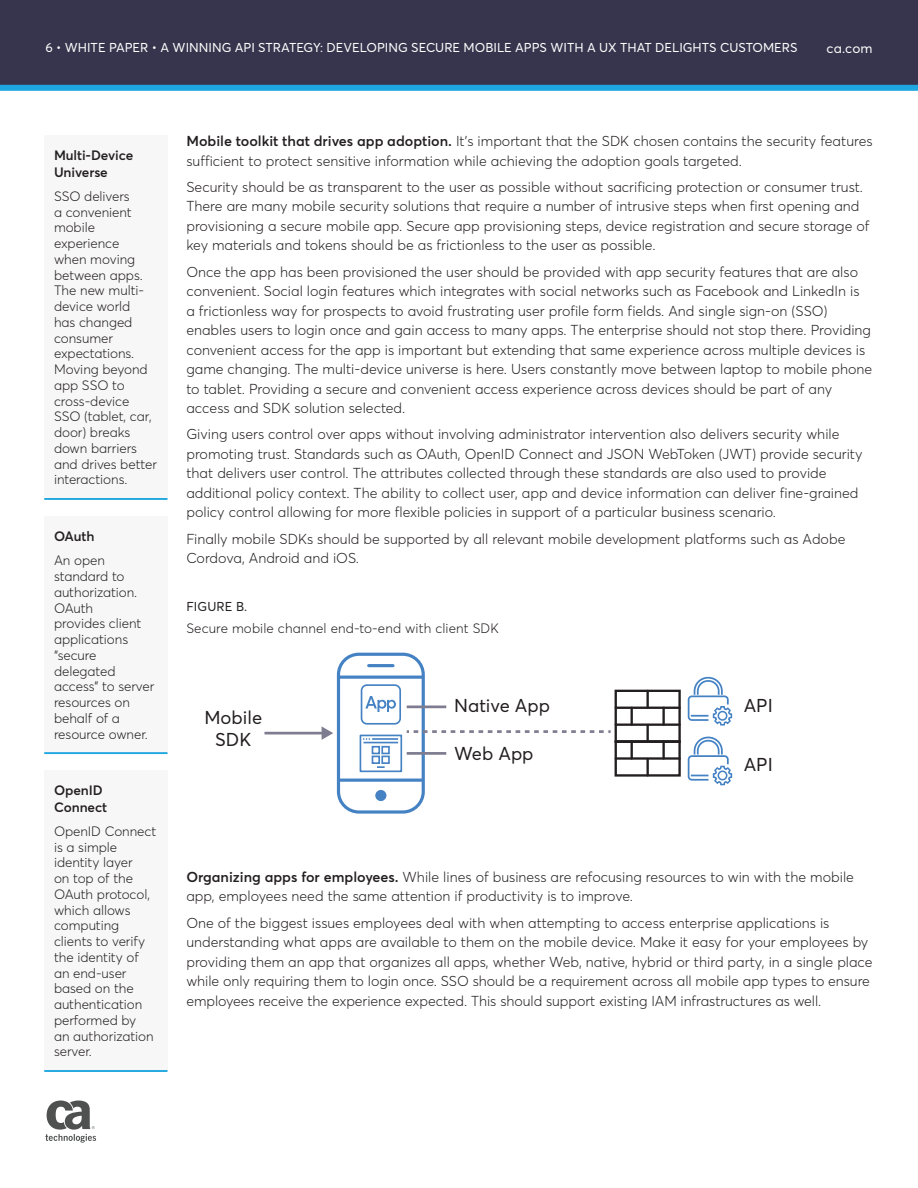
<style>
.page{position:relative;width:918px;height:1188px;background:#fff}
.page>*{position:absolute;margin:0;border:0;box-sizing:border-box;transform-origin:0 0}
.t1{font:18.45px/22px "Averta";color:#231f20;text-align:center}
.Body_Copy{font:300 14.25px/19.5px "Averta";color:#231f20}
.Sidebar_Body{font:300 13.5px/15.8px "Averta";letter-spacing:-.005em;color:#231f20}
.Figure_Body{font:300 13.5px "Averta";letter-spacing:.005em;color:#231f20}
.Sidebar_Header{font:600 13.5px/16.5px "Averta";letter-spacing:-.005em;color:#231f20}
.t2{font:13.5px "Averta";color:#fff}
.Page_Eyebrow{font:12.75px "Averta";color:#fff}
.Figure_Header{font:12.75px "Averta";letter-spacing:.005em;color:#231f20}
.s1{font-weight:600}
</style>
<div class="page">
<svg style="left:0;top:0;width:918px;height:91px;background:#353c56"></svg>
<svg style="left:45px;top:1101px;width:51px;height:42px"></svg>
<div style="left:375px;top:790px;width:11px;height:11px;background:#4582c3;border-radius:50%"></div>
<div style="left:337px;top:653px;width:88px;height:161px;border:3px solid #4582c3;border-radius:20px"></div>
<hr style="left:340px;top:779px;width:82px;height:3px;background:#4582c3">
<hr style="left:340px;top:676px;width:82px;height:3px;background:#4582c3">
<hr style="left:369px;top:664px;width:24px;height:3px;background:#4582c3">
<hr style="left:264px;top:732px;width:60px;height:2px;background:#7e7c90">
<svg style="left:322px;top:726px;width:11px;height:14px"></svg>
<hr style="left:407px;top:706px;width:39px;height:2px;background:#7e7c90">
<hr style="left:407px;top:752px;width:39px;height:3px;background:#7e7c90">
<svg style="left:407px;top:730px;width:204px;height:3px"></svg>
<div style="left:360px;top:735px;width:42px;height:37px;border:2px solid #4582c3"></div>
<hr style="left:364px;top:742px;width:34px;height:1px;background:#4582c3">
<svg style="left:363px;top:738px;width:7px;height:2px"></svg>
<div style="left:372px;top:746px;width:8px;height:8px;border:2px solid #4582c3"></div>
<div style="left:381px;top:746px;width:9px;height:8px;border:2px solid #4582c3"></div>
<div style="left:372px;top:756px;width:8px;height:8px;border:2px solid #4582c3"></div>
<div style="left:381px;top:756px;width:9px;height:8px;border:2px solid #4582c3"></div>
<svg style="left:377px;top:766px;width:8px;height:2px"></svg>
<hr style="left:372px;top:738px;width:26px;height:2px;background:#4582c3">
<svg style="left:365px;top:696px;width:31px;height:16px"></svg>
<div style="left:361px;top:684px;width:40px;height:41px;border:2px solid #4582c3;border-radius:5px"></div>
<div style="left:615px;top:690px;width:66px;height:53px;border:2px solid #231f20"></div>
<hr style="left:616px;top:707px;width:64px;height:2px;background:#231f20">
<hr style="left:646px;top:691px;width:3px;height:17px;background:#231f20">
<hr style="left:662px;top:708px;width:3px;height:17px;background:#231f20">
<svg style="left:631px;top:709px;width:2px;height:14px"></svg>
<hr style="left:646px;top:725px;width:3px;height:17px;background:#231f20">
<hr style="left:616px;top:723px;width:64px;height:3px;background:#231f20">
<div style="left:615px;top:740px;width:66px;height:37px;border:2px solid #231f20"></div>
<hr style="left:616px;top:740px;width:64px;height:3px;background:#231f20">
<hr style="left:662px;top:742px;width:3px;height:17px;background:#231f20">
<svg style="left:631px;top:743px;width:2px;height:14px"></svg>
<hr style="left:646px;top:759px;width:3px;height:16px;background:#231f20">
<hr style="left:616px;top:757px;width:64px;height:3px;background:#231f20">
<svg style="left:687px;top:676px;width:46px;height:50px"></svg>
<svg style="left:687px;top:736px;width:46px;height:50px"></svg>
<div style="left:44px;top:135px;width:123px;height:364px;background:#f7f7f8"></div>
<hr style="left:44px;top:498px;width:123px;height:2px;background:#1da6df">
<div style="left:44px;top:516px;width:123px;height:237px;background:#f7f7f8"></div>
<hr style="left:44px;top:752px;width:123px;height:2px;background:#1da6df">
<div style="left:44px;top:770px;width:123px;height:301px;background:#f7f7f8"></div>
<hr style="left:44px;top:1070px;width:123px;height:2px;background:#1da6df">
<p class="Page_Eyebrow" style="left:45px;top:40px;width:754px">6 • WHITE PAPER • A WINNING API STRATEGY: DEVELOPING SECURE MOBILE APPS WITH A UX THAT DELIGHTS CUSTOMERS</p>
<p class="t2" style="left:827px;top:40px;width:48px">ca.com</p>
<p class="Sidebar_Header" style="left:54px;top:147px;width:81px">Multi-Device<br>Universe</p>
<p class="Sidebar_Body" style="left:54px;top:188px;width:105px">SSO delivers<br>a convenient mobile experience<br>when moving between apps.<br>The new multi&shy;device world<br>has changed consumer expectations.<br>Moving beyond app SSO to cross-device<br>SSO (tablet, car, door) breaks down barriers and drives better interactions.</p>
<p class="Sidebar_Header" style="left:54px;top:528px;width:42px">OAuth</p>
<p class="Sidebar_Body" style="left:54px;top:553px;width:102px">An open standard to authorization.<br>OAuth<br>provides client applications “secure delegated access” to server resources on behalf of a resource owner.</p>
<p class="Sidebar_Header" style="left:54px;top:782px;width:55px">OpenID<br>Connect</p>
<p class="Sidebar_Body" style="left:54px;top:823px;width:104px">OpenID Connect is a simple identity layer<br>on top of the<br>OAuth protocol, which allows computing clients to verify the identity of an end-user based on the authentication performed by<br>an authorization server.</p>
<p class="Body_Copy" style="left:186px;top:131px;width:688px"><span class="s1">Mobile toolkit that drives app adoption.</span> It’s important that the SDK chosen contains the security features sufficient to protect sensitive information while achieving the adoption goals targeted.</p>
<p class="Body_Copy" style="left:186px;top:177px;width:685px">Security should be as transparent to the user as possible without sacrificing protection or consumer trust.<br>There are many mobile security solutions that require a number of intrusive steps when first opening and provisioning a secure mobile app. Secure app provisioning steps, device registration and secure storage of key materials and tokens should be as frictionless to the user as possible.</p>
<p class="Body_Copy" style="left:186px;top:262px;width:687px">Once the app has been provisioned the user should be provided with app security features that are also convenient. Social login features which integrates with social networks such as Facebook and LinkedIn is<br>a frictionless way for prospects to avoid frustrating user profile form fields. And single sign-on (SSO) enables users to login once and gain access to many apps. The enterprise should not stop there. Providing convenient access for the app is important but extending that same experience across multiple devices is game changing. The multi-device universe is here. Users constantly move between laptop to mobile phone to tablet. Providing a secure and convenient access experience across devices should be part of any access and SDK solution selected.</p>
<p class="Body_Copy" style="left:186px;top:424px;width:678px">Giving users control over apps without involving administrator intervention also delivers security while promoting trust. Standards such as OAuth, OpenID Connect and JSON WebToken (JWT) provide security that delivers user control. The attributes collected through these standards are also used to provide additional policy context. The ability to collect user, app and device information can deliver fine-grained policy control allowing for more flexible policies in support of a particular business scenario.</p>
<p class="Body_Copy" style="left:186px;top:529px;width:661px">Finally mobile SDKs should be supported by all relevant mobile development platforms such as Adobe<br>Cordova, Android and iOS.</p>
<p class="Figure_Header" style="left:186px;top:599px;width:62px">FIGURE B.</p>
<p class="Figure_Body" style="left:186px;top:620px;width:314px">Secure mobile channel end-to-end with client SDK</p>
<p class="t1" style="left:204px;top:706px;width:59px">Mobile<br>SDK</p>
<p class="t1" style="left:454px;top:694px;width:97px">Native App</p>
<p class="t1" style="left:744px;top:694px;width:31px">API</p>
<p class="t1" style="left:454px;top:742px;width:81px">Web App</p>
<p class="t1" style="left:744px;top:754px;width:31px">API</p>
<p class="Body_Copy" style="left:186px;top:867px;width:669px"><span class="s1">Organizing apps for employees.</span> While lines of business are refocusing resources to win with the mobile app, employees need the same attention if productivity is to improve.</p>
<p class="Body_Copy" style="left:186px;top:913px;width:688px">One of the biggest issues employees deal with when attempting to access enterprise applications is understanding what apps are available to them on the mobile device. Make it easy for your employees by providing them an app that organizes all apps, whether Web, native, hybrid or third party, in a single place while only requiring them to login once. SSO should be a requirement across all mobile app types to ensure employees receive the experience expected. This should support existing IAM infrastructures as well.</p>
</div>
